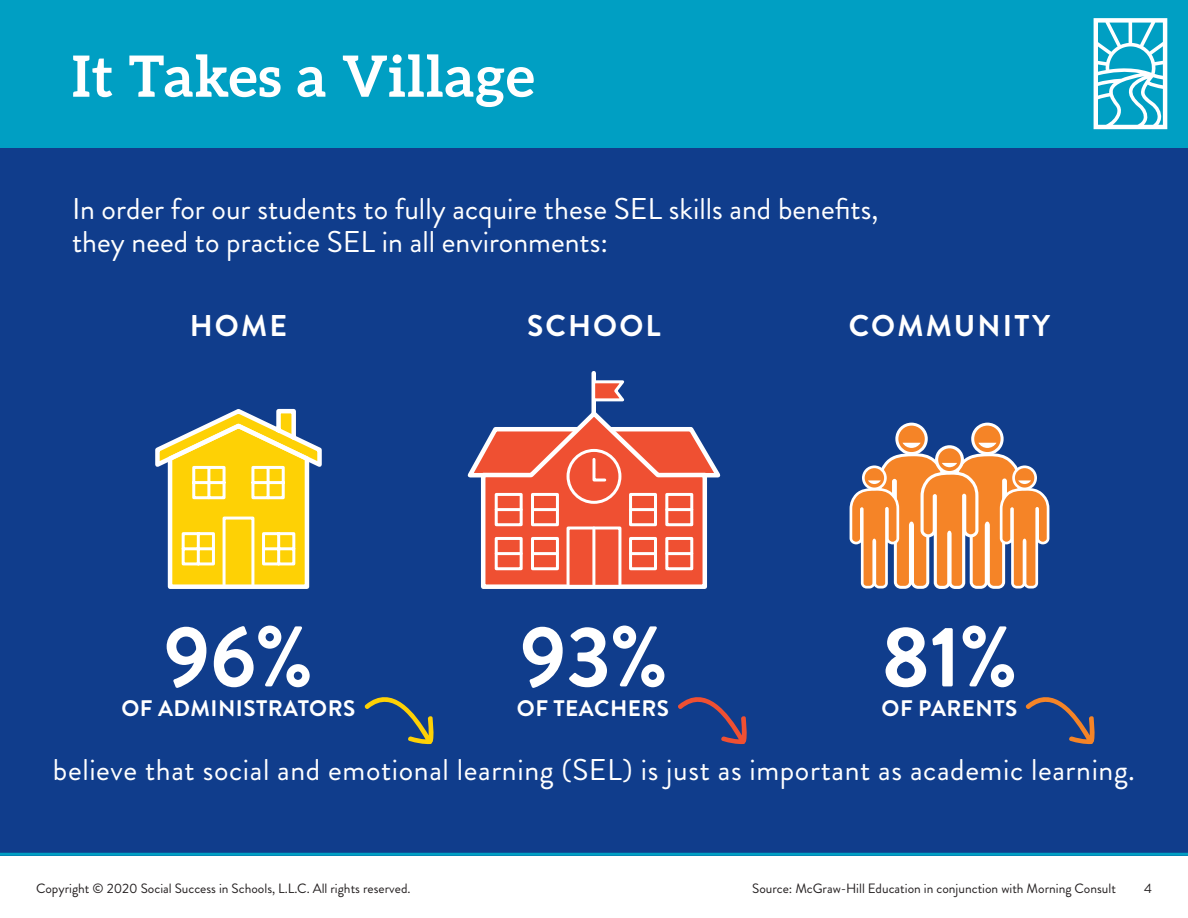
<style>
.page{position:relative;width:1188px;height:918px;background:#fff}
.page>*{position:absolute;margin:0;border:0;box-sizing:border-box;transform-origin:0 0}
.t1{font:700 85.8px "Brandon Grotesque";color:#fff}
.t2{font:700 57px "Aleo";letter-spacing:.02em;color:#fff}
.t3{font:30px/33px "Brandon Grotesque";color:#fff}
.t4{font:30px "Brandon Grotesque";letter-spacing:.02em;color:#fff}
.t5{font:700 30px "Brandon Grotesque";letter-spacing:.07em;color:#fff}
.t6{font:700 22.5px "Brandon Grotesque";letter-spacing:.02em;color:#fff}
.t7{font:13.5px "Brandon Grotesque";color:#231f20}
</style>
<div class="page">
<div style="left:0;top:126px;width:1188px;height:730px;background:#103d8c"></div>
<hr style="left:0;top:853px;width:1188px;height:3px;background:#009fc3">
<div style="left:0;top:0;width:1188px;height:148px;background:#009fc3"></div>
<svg style="left:364px;top:697px;width:70px;height:47px"></svg>
<svg style="left:678px;top:697px;width:69px;height:47px"></svg>
<svg style="left:1025px;top:697px;width:70px;height:47px"></svg>
<svg style="left:155px;top:408px;width:167px;height:181px"></svg>
<div style="left:591px;top:373px;width:5px;height:41px;background:#fff"></div>
<svg style="left:467px;top:379px;width:254px;height:210px"></svg>
<svg style="left:850px;top:423px;width:199px;height:166px"></svg>
<svg style="left:1094px;top:18px;width:73px;height:111px"></svg>
<p class="t2" style="left:72px;top:43px;width:464px">It Takes a Village</p>
<p class="t3" style="left:72px;top:193px;width:808px">In order for our students to fully acquire these SEL skills and benefits, they need to practice SEL in all environments:</p>
<p class="t5" style="left:190px;top:305px;width:99px">HOME</p>
<p class="t5" style="left:527px;top:305px;width:135px">SCHOOL</p>
<p class="t5" style="left:849px;top:305px;width:203px">COMMUNITY</p>
<p class="t1" style="left:164px;top:597px;width:151px">96%</p>
<p class="t1" style="left:520px;top:597px;width:149px">93%</p>
<p class="t1" style="left:882px;top:597px;width:137px">81%</p>
<p class="t6" style="left:121px;top:692px;width:235px">OF ADMINISTRATORS</p>
<p class="t6" style="left:517px;top:692px;width:154px">OF TEACHERS</p>
<p class="t6" style="left:882px;top:692px;width:137px">OF PARENTS</p>
<p class="t4" style="left:53px;top:749px;width:1084px">believe that social and emotional learning (SEL) is just as important as academic learning.</p>
<p class="t7" style="left:36px;top:879px;width:376px">Copyright © 2020 Social Success in Schools, L.L.C. All rights reserved.</p>
<p class="t7" style="left:1144px;top:879px;width:9px">4</p>
<p class="t7" style="left:752px;top:879px;width:365px">Source: McGraw-Hill Education in conjunction with Morning Consult</p>
</div>
